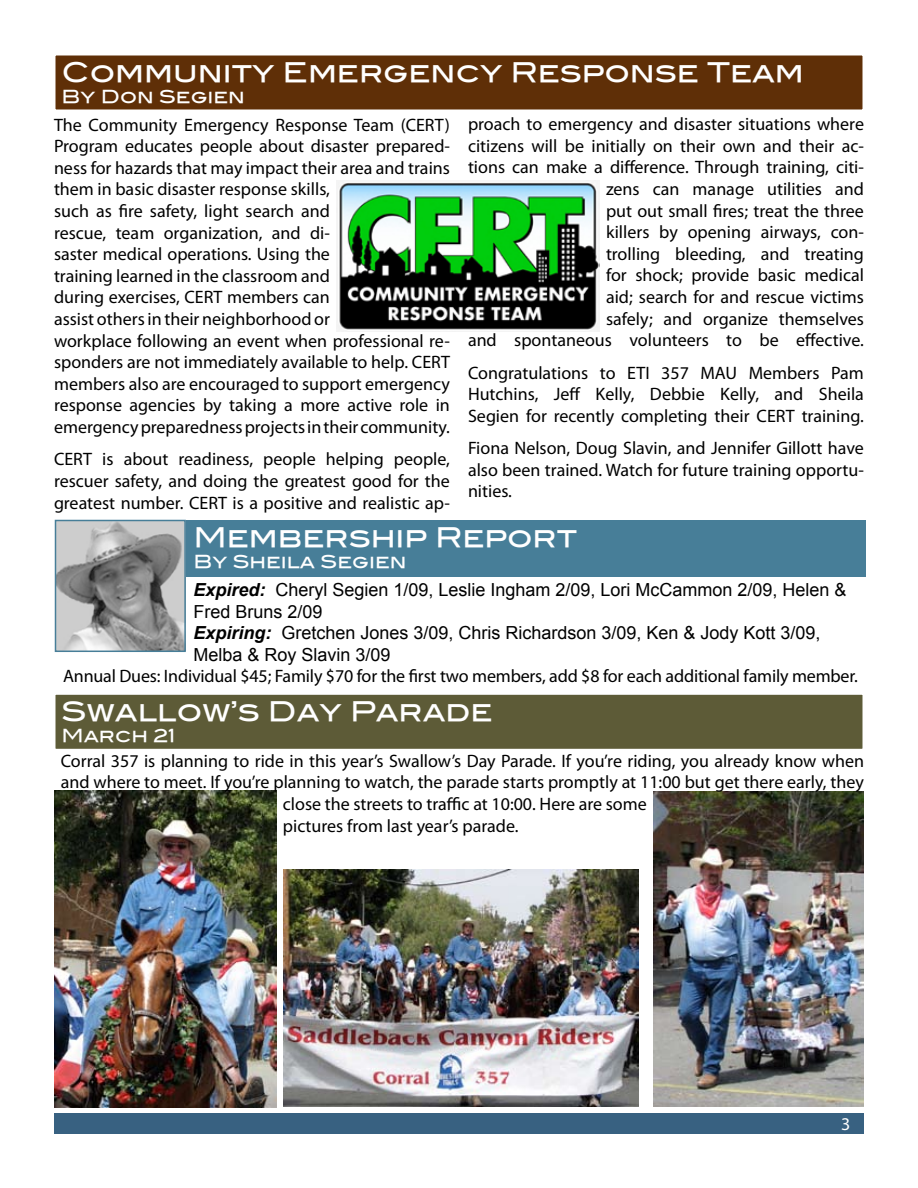
<style>
.page{position:relative;width:918px;height:1188px;background:#fff}
.page>*{position:absolute;margin:0;border:0;box-sizing:border-box;transform-origin:0 0}
.t1{font:27px "Blair Md ITCTT Medium";color:#fff}
.t2{font:18px/21.6px "Myriad Pro";color:#000;text-align:justify}
.t3{font:18px/21.6px "Arial";color:#000}
.t4{font:18px "Blair Md ITCTT Medium";color:#fff}
.s1{font-weight:700;font-style:italic}
</style>
<div class="page">
<div style="left:54px;top:1113px;width:810px;height:21px;background:#386181"></div>
<div style="left:185px;top:520px;width:681px;height:57px;background:#477e98"></div>
<img style="left:58px;top:523px;width:125px;height:126px">
<div style="left:55px;top:520px;width:131px;height:132px;border:2px solid #477e98"></div>
<div style="left:55px;top:55px;width:808px;height:55px;background:#5f2f07"></div>
<div style="left:54px;top:54px;width:810px;height:57px;border:2px solid #fff"></div>
<img style="left:337px;top:181px;width:262px;height:151px">
<div style="left:55px;top:694px;width:808px;height:56px;background:#5d5b37"></div>
<div style="left:54px;top:693px;width:810px;height:57px;border:2px solid #fff"></div>
<img style="left:654px;top:791px;width:210px;height:316px">
<img style="left:284px;top:870px;width:355px;height:236px">
<img style="left:54px;top:791px;width:222px;height:316px">
<h1 class="t1" style="left:62px;top:50px;width:744px">Community Emergency Response Team</h1>
<p class="t4" style="left:62px;top:82px;width:185px">By Don Segien</p>
<p class="t2" style="left:54px;top:113px;width:398px;text-align:left">The Community Emergency Response Team (CERT)<br>Program educates people about disaster prepared&shy;ness for hazards that may impact their area and trains them in basic disaster response skills,<br>such as fire safety, light search and<br>rescue, team organization, and di-<br>saster medical operations. Using the<br>training learned in the classroom and<br>during exercises, CERT members can<br>assist others in their neighborhood or<br>workplace following an event when professional re&shy;sponders are not immediately available to help. CERT members also are encouraged to support emergency response agencies by taking a more active role in emergency preparedness projects in their community.</p>
<p class="t2" style="left:54px;top:448px;width:398px">CERT is about readiness, people helping people, rescuer safety, and doing the greatest good for the greatest number. CERT is a positive and realistic ap-</p>
<p class="t2" style="left:468px;top:113px;width:398px;text-align:right">proach to emergency and disaster situations where citizens will be initially on their own and their ac&shy;tions can make a difference. Through training, citi&shy;zens can manage utilities and<br>put out small fires; treat the three<br>killers by opening airways, con-<br>trolling bleeding, and treating<br>for shock; provide basic medical<br>aid; search for and rescue victims<br>safely; and organize themselves<br>and spontaneous volunteers to be effective.</p>
<p class="t2" style="left:468px;top:362px;width:398px">Congratulations to ETI 357 MAU Members Pam Hutchins, Jeff Kelly, Debbie Kelly, and Sheila Segien for recently completing their CERT training.</p>
<p class="t2" style="left:468px;top:437px;width:398px">Fiona Nelson, Doug Slavin, and Jennifer Gillott have also been trained. Watch for future training opportu&shy;nities.</p>
<h1 class="t1" style="left:193px;top:515px;width:385px">Membership Report</h1>
<p class="t4" style="left:193px;top:547px;width:215px">By Sheila Segien</p>
<p class="t3" style="left:193px;top:579px;width:655px"><span class="s1">Expired:</span> Cheryl Segien 1/09, Leslie Ingham 2/09, Lori McCammon 2/09, Helen &amp; Fred Bruns 2/09<br><span class="s1">Expiring:</span> Gretchen Jones 3/09, Chris Richardson 3/09, Ken &amp; Jody Kott 3/09, Melba &amp; Roy Slavin 3/09</p>
<p class="t2" style="left:63px;top:665px;width:796px">Annual Dues: Individual $45; Family $70 for the first two members, add $8 for each additional family member.</p>
<h1 class="t1" style="left:62px;top:689px;width:432px">Swallow’s Day Parade</h1>
<p class="t4" style="left:62px;top:721px;width:115px">March 21</p>
<p class="t2" style="left:61px;top:750px;width:805px">Corral 357 is planning to ride in this year’s Swallow’s Day Parade. If you’re riding, you already know when</p>
<p class="t2" style="left:61px;top:771px;width:805px">and where to meet. If you’re planning to watch, the parade starts promptly at 11 :00 but get there early, they</p>
<p class="t2" style="left:283px;top:793px;width:365px">close the streets to traffic at 1 0:00. Here are some</p>
<p class="t2" style="left:283px;top:815px;width:237px">pictures from last year’s parade.</p>
</div>
